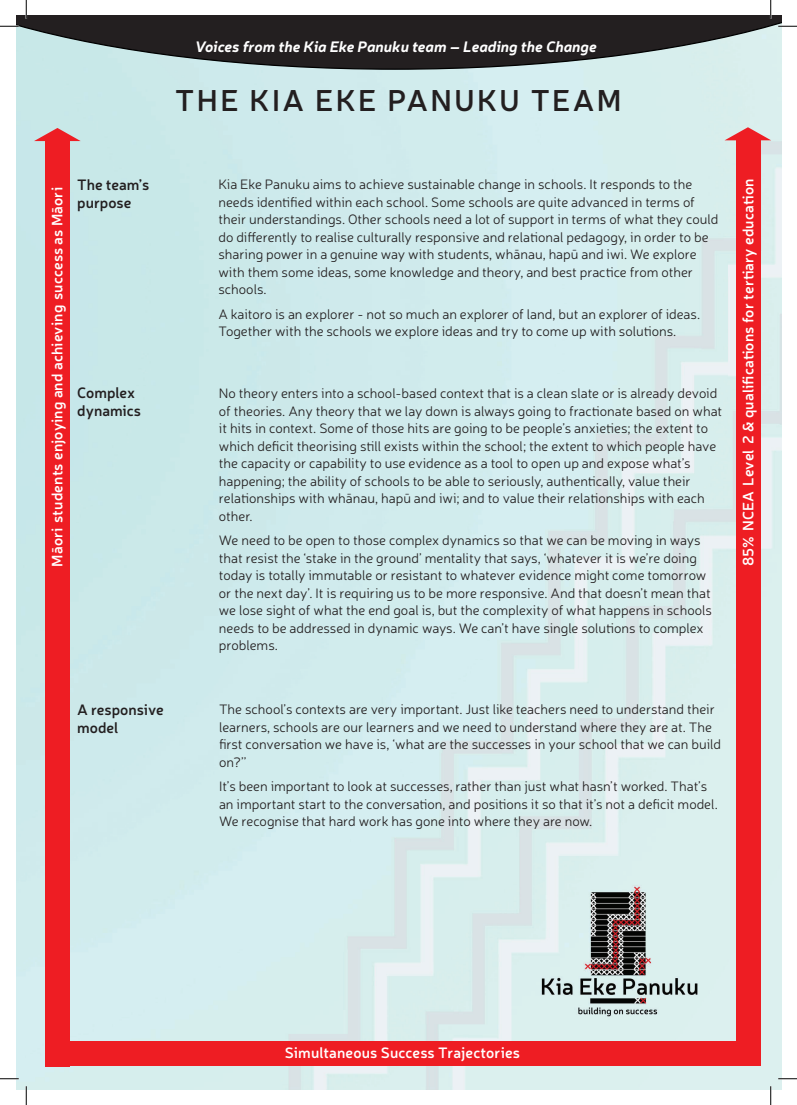
<style>
.page{position:relative;width:797px;height:1105px;background:#fff}
.page>*{position:absolute;margin:0;border:0;box-sizing:border-box;transform-origin:0 0}
.t1{font:600 30px "Neris";letter-spacing:.08em;color:#231f20}
.t2{font:600 15px "Neris";letter-spacing:.01em;color:#fff}
.t3{font:600 15px/18px "Neris";color:#231f20}
.t4{font:italic 700 15px "Neris";color:#fff}
.t5{font:300 13.75px/17.5px "Neris";color:#231f20}
</style>
<div class="page">
<img style="left:17px;top:70px;width:764px;height:1019px">
<svg style="left:17px;top:16px;width:764px;height:54px;background:#4f5454"></svg>
<div style="left:45px;top:140px;width:24px;height:926px;background:#ee1d23"></div>
<div style="left:55px;top:1041px;width:698px;height:25px;background:#ee1d23"></div>
<div style="left:735px;top:140px;width:25px;height:926px;background:#ee1d23"></div>
<svg style="left:34px;top:128px;width:47px;height:13px"></svg>
<svg style="left:724px;top:127px;width:47px;height:13px"></svg>
<svg style="left:0;top:25px;width:19px;height:2px"></svg>
<svg style="left:778px;top:25px;width:19px;height:2px"></svg>
<svg style="left:0;top:1078px;width:19px;height:1px"></svg>
<svg style="left:778px;top:1078px;width:19px;height:1px"></svg>
<svg style="left:25px;top:0;width:2px;height:19px"></svg>
<svg style="left:25px;top:1086px;width:2px;height:19px"></svg>
<svg style="left:770px;top:0;width:1px;height:19px"></svg>
<svg style="left:770px;top:1086px;width:1px;height:19px"></svg>
<p class="t4" style="left:195px;top:36px;width:403px">Voices from the Kia Eke Panuku team – Leading the Change</p>
<h1 class="t1" style="left:175px;top:79px;width:448px">THE KIA EKE PANUKU TEAM</h1>
<p class="t3" style="left:77px;top:175px;width:73px">The team’s purpose</p>
<p class="t5" style="left:218px;top:175px;width:501px">Kia Eke Panuku aims to achieve sustainable change in schools. It responds to the needs identified within each school. Some schools are quite advanced in terms of their understandings. Other schools need a lot of support in terms of what they could do differently to realise culturally responsive and relational pedagogy, in order to be sharing power in a genuine way with students, whānau, hapū and iwi. We explore with them some ideas, some knowledge and theory, and best practice from other schools.</p>
<p class="t5" style="left:218px;top:305px;width:483px">A kaitoro is an explorer - not so much an explorer of land, but an explorer of ideas.<br>Together with the schools we explore ideas and try to come up with solutions.</p>
<p class="t2" style="left:47px;top:567px;width:381px;rotate:-90deg">Māori students enjoying and achieving success as Māori</p>
<p class="t2" style="left:737px;top:566px;width:389px;rotate:-90deg">85% NCEA Level 2 &amp; qualifications for tertiary education</p>
<p class="t3" style="left:77px;top:383px;width:65px">Complex dynamics</p>
<p class="t5" style="left:219px;top:384px;width:505px">No theory enters into a school-based context that is a clean slate or is already devoid of theories. Any theory that we lay down is always going to fractionate based on what it hits in context. Some of those hits are going to be people’s anxieties; the extent to which deficit theorising still exists within the school; the extent to which people have the capacity or capability to use evidence as a tool to open up and expose what’s happening; the ability of schools to be able to seriously, authentically, value their relationships with whānau, hapū and iwi; and to value their relationships with each other.</p>
<p class="t5" style="left:219px;top:531px;width:494px">We need to be open to those complex dynamics so that we can be moving in ways that resist the ‘stake in the ground’ mentality that says, ‘whatever it is we’re doing today is totally immutable or resistant to whatever evidence might come tomorrow or the next day’. It is requiring us to be more responsive. And that doesn’t mean that we lose sight of what the end goal is, but the complexity of what happens in schools needs to be addressed in dynamic ways. We can’t have single solutions to complex problems.</p>
<p class="t3" style="left:77px;top:699px;width:88px">A responsive model</p>
<p class="t5" style="left:219px;top:700px;width:503px">The school’s contexts are very important. Just like teachers need to understand their learners, schools are our learners and we need to understand where they are at. The first conversation we have is, ‘what are the successes in your school that we can build on?’’</p>
<p class="t5" style="left:219px;top:777px;width:500px">It’s been important to look at successes, rather than just what hasn’t worked. That’s an important start to the conversation, and positions it so that it’s not a deficit model.<br>We recognise that hard work has gone into where they are now.</p>
<p class="t2" style="left:285px;top:1042px;width:237px">Simultaneous Success Trajectories</p>
</div>
